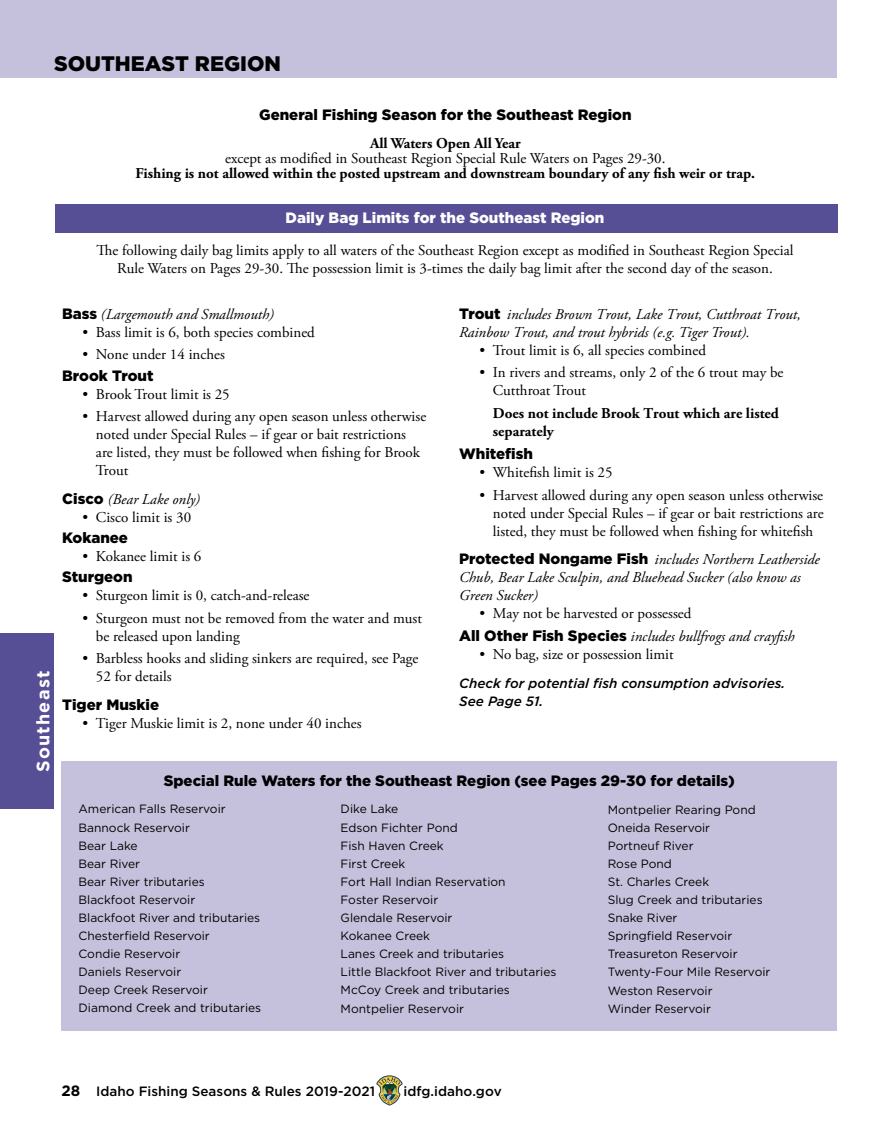
<style>
.page{position:relative;width:891px;height:1134px;background:#fff}
.page>*{position:absolute;margin:0;border:0;box-sizing:border-box;transform-origin:0 0}
.t1{font:900 21px "Gotham";color:#000}
.t2{font:700 18px "Gotham";letter-spacing:.07em;color:#fff}
.t3{font:15px/18px "Adobe Garamond Pro";color:#000}
.t4{font:italic 15px/18px "Adobe Garamond Pro";color:#000}
.t5{font:700 15px/18px "Adobe Garamond Pro";color:#000}
.t6{font:900 15px "Gotham";color:#000}
.t7{font:900 15px "Gotham";color:#fff}
.t8{font:italic 500 13.5px/18px "Gotham";color:#000}
.t9{font:500 13.5px "Gotham";color:#000}
.t10{font:12px/18.1px "Gotham";color:#000}
.s1{font-family:"Gotham";font-weight:900;font-style:normal}
.s2{font-family:"Gotham";font-weight:900}
.s3{font-style:italic}
.s4{font-weight:700;font-size:15px}
</style>
<div class="page">
<svg style="left:376px;top:1075px;width:27px;height:31px"></svg>
<div style="left:0;top:634px;width:54px;height:175px;background:#574f95"></div>
<div style="left:55px;top:205px;width:782px;height:28px;background:#574f95"></div>
<div style="left:61px;top:761px;width:776px;height:270px;background:#c5c1dc"></div>
<div style="left:0;top:0;width:837px;height:78px;background:#c5c1dc"></div>
<h1 class="t1" style="left:54px;top:49px;width:229px">SOUTHEAST REGION</h1>
<p class="t6" style="left:259px;top:104px;width:374px">General Fishing Season for the Southeast Region</p>
<p class="t5" style="left:370px;top:135px;width:152px">All Waters Open All Year</p>
<p class="t3" style="left:225px;top:150px;width:442px">except as modified in Southeast Region Special Rule Waters on Pages 29-30.</p>
<p class="t5" style="left:136px;top:165px;width:621px">Fishing is not allowed within the posted upstream and downstream boundary of any fish weir or trap.</p>
<p class="t2" style="left:31px;top:772px;width:103px;rotate:-90deg">Southeast</p>
<p class="t7" style="left:286px;top:208px;width:320px">Daily Bag Limits for the Southeast Region</p>
<p class="t3" style="left:97px;top:241px;width:698px;text-align:center">The following daily bag limits apply to all waters of the Southeast Region except as modified in Southeast Region Special<br>Rule Waters on Pages 29-30. The possession limit is 3-times the daily bag limit after the second day of the season.</p>
<p class="t4" style="left:62px;top:306px;width:213px"><span class="s1">Bass</span> (Largemouth and Smallmouth)</p>
<p class="t3" style="left:82px;top:324px;width:234px">• Bass limit is 6, both species combined</p>
<p class="t3" style="left:82px;top:346px;width:144px">• None under 14 inches</p>
<p class="t6" style="left:62px;top:365px;width:93px">Brook Trout</p>
<p class="t3" style="left:82px;top:385px;width:149px">• Brook Trout limit is 25</p>
<p class="t3" style="left:96px;top:408px;width:332px;text-indent:-14px">• Harvest allowed during any open season unless otherwise noted under Special Rules – if gear or bait restrictions are listed, they must be followed when fishing for Brook Trout</p>
<p class="t4" style="left:62px;top:490px;width:139px"><span class="s1">Cisco</span> (Bear Lake only)</p>
<p class="t3" style="left:82px;top:509px;width:110px">• Cisco limit is 30</p>
<p class="t6" style="left:62px;top:527px;width:67px">Kokanee</p>
<p class="t3" style="left:82px;top:548px;width:120px">• Kokanee limit is 6</p>
<p class="t6" style="left:62px;top:566px;width:72px">Sturgeon</p>
<p class="t3" style="left:82px;top:587px;width:229px">• Sturgeon limit is 0, catch-and-release</p>
<p class="t3" style="left:96px;top:609px;width:328px;text-indent:-14px">• Sturgeon must not be removed from the water and must be released upon landing</p>
<p class="t3" style="left:96px;top:650px;width:324px;text-indent:-14px">• Barbless hooks and sliding sinkers are required, see Page<br>52 for details</p>
<p class="t6" style="left:62px;top:694px;width:99px">Tiger Muskie</p>
<p class="t3" style="left:82px;top:714px;width:281px">• Tiger Muskie limit is 2, none under 40 inches</p>
<p class="t4" style="left:459px;top:306px;width:343px"><span class="s1">Trout</span> includes Brown Trout, Lake Trout, Cutthroat Trout,<br>Rainbow Trout, and trout hybrids (e.g. Tiger Trout).</p>
<p class="t3" style="left:479px;top:342px;width:228px">• Trout limit is 6, all species combined</p>
<p class="t3" style="left:493px;top:364px;width:292px;text-indent:-14px">• In rivers and streams, only 2 of the 6 trout may be<br>Cutthroat Trout</p>
<p class="t5" style="left:493px;top:405px;width:288px">Does not include Brook Trout which are listed separately</p>
<p class="t6" style="left:459px;top:444px;width:75px">Whitefish</p>
<p class="t3" style="left:479px;top:464px;width:135px">• Whitefish limit is 25</p>
<p class="t3" style="left:493px;top:487px;width:332px;text-align:justify;text-indent:-14px">• Harvest allowed during any open season unless otherwise noted under Special Rules – if gear or bait restrictions are listed, they must be followed when fishing for whitefish</p>
<p class="t4" style="left:459px;top:551px;width:362px"><span class="s1">Protected Nongame Fish</span> includes Northern Leatherside<br>Chub, Bear Lake Sculpin, and Bluehead Sucker (also know as<br>Green Sucker)</p>
<p class="t3" style="left:459px;top:603px;width:337px;line-height:22.6px;text-indent:20px">• May not be harvested or possessed<br><span class="s2">All Other Fish Species</span> <span class="s3">includes bullfrogs and crayfish</span></p>
<p class="t3" style="left:479px;top:646px;width:196px">• No bag, size or possession limit</p>
<p class="t8" style="left:459px;top:674px;width:328px">Check for potential fish consumption advisories.<br>See Page 51.</p>
<p class="t6" style="left:164px;top:770px;width:573px">Special Rule Waters for the Southeast Region (see Pages 29-30 for details)</p>
<p class="t10" style="left:79px;top:800px;width:184px">American Falls Reservoir<br>Bannock Reservoir<br>Bear Lake<br>Bear River<br>Bear River tributaries<br>Blackfoot Reservoir<br>Blackfoot River and tributaries<br>Chesterfield Reservoir<br>Condie Reservoir<br>Daniels Reservoir<br>Deep Creek Reservoir<br>Diamond Creek and tributaries</p>
<p class="t10" style="left:341px;top:800px;width:217px">Dike Lake<br>Edson Fichter Pond<br>Fish Haven Creek<br>First Creek<br>Fort Hall Indian Reservation<br>Foster Reservoir<br>Glendale Reservoir<br>Kokanee Creek<br>Lanes Creek and tributaries<br>Little Blackfoot River and tributaries<br>McCoy Creek and tributaries<br>Montpelier Reservoir</p>
<p class="t10" style="left:608px;top:800px;width:164px">Montpelier Rearing Pond<br>Oneida Reservoir<br>Portneuf River<br>Rose Pond<br>St. Charles Creek<br>Slug Creek and tributaries<br>Snake River<br>Springfield Reservoir<br>Treasureton Reservoir<br>Twenty-Four Mile Reservoir<br>Weston Reservoir<br>Winder Reservoir</p>
<p class="t9" style="left:61px;top:1082px;width:315px"><span class="s4">28</span> Idaho Fishing Seasons &amp; Rules 2019-2021</p>
<p class="t9" style="left:404px;top:1082px;width:100px">idfg.idaho.gov</p>
</div>
